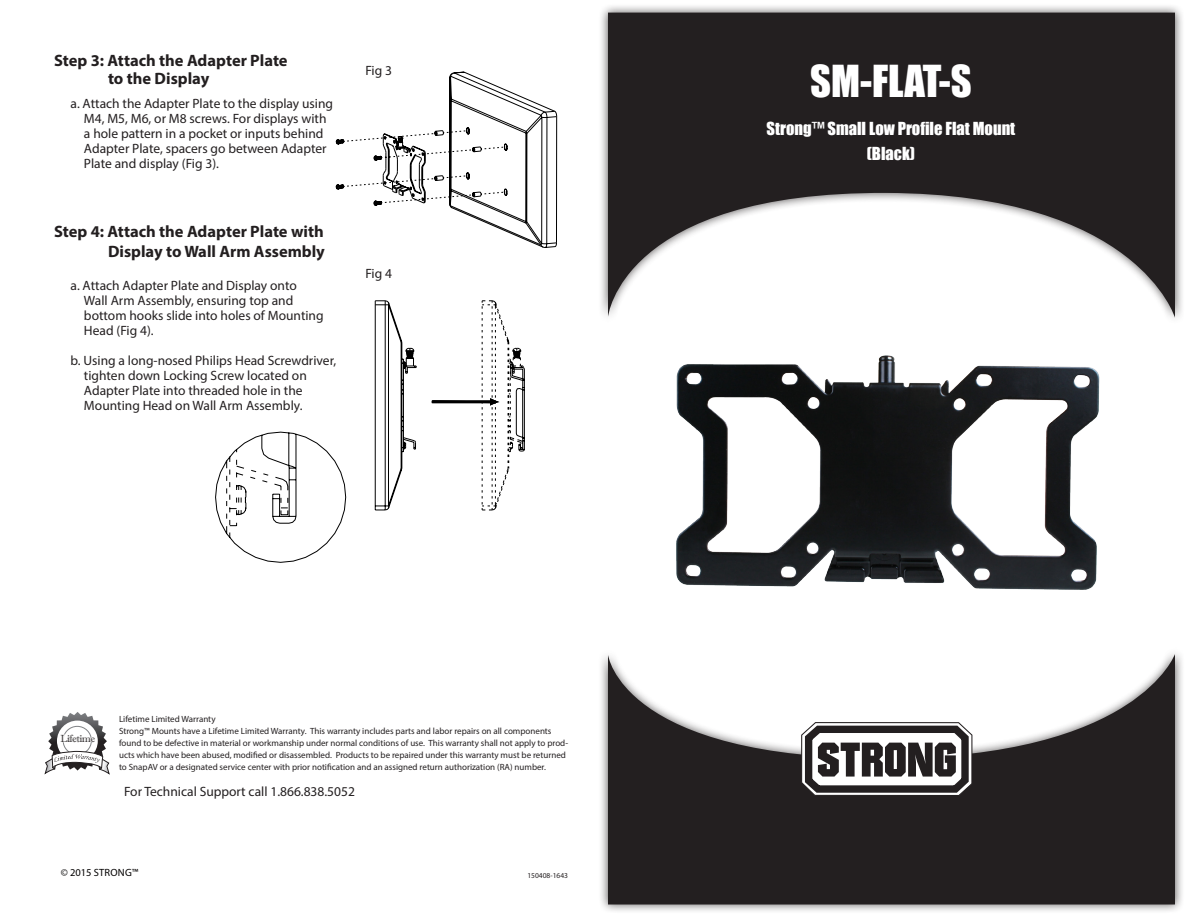
<style>
.page{position:relative;width:1188px;height:918px;background:#fff}
.page>*{position:absolute;margin:0;border:0;box-sizing:border-box;transform-origin:0 0}
.t1{font:40.5px "Impact";color:#fff}
.t2{font:700 16.5px/18px "Myriad Pro";color:#231f20}
.t3{font:16.5px/25.8px "Impact";color:#fff;text-align:center}
.t4{font:13.5px/15px "Myriad Pro";color:#231f20}
.t5{font:10.5px "Myriad Pro";letter-spacing:.015em;color:#030000}
.t6{font:10.35px "Imprint MT Shadow";letter-spacing:-.04em;color:#231f20}
.t7{font:9px/12px "Myriad Pro";color:#231f20}
.t8{font:7.5px "Myriad Pro";color:#231f20}
</style>
<div class="page">
<div style="left:598px;top:646px;width:587px;height:268px;background:#231f20;opacity:.75"></div>
<svg style="left:608px;top:654px;width:567px;height:250px;fill:#231f20"></svg>
<svg style="left:801px;top:719px;width:172px;height:78px"></svg>
<svg style="left:45px;top:712px;width:64px;height:62px"></svg>
<div style="left:598px;top:3px;width:587px;height:322px;background:#231f20;opacity:.75"></div>
<svg style="left:608px;top:13px;width:567px;height:305px;fill:#231f20"></svg>
<img style="left:632px;top:282px;width:488px;height:308px">
<svg style="left:215px;top:432px;width:131px;height:131px"></svg>
<svg style="left:336px;top:72px;width:221px;height:176px"></svg>
<svg style="left:375px;top:300px;width:150px;height:210px"></svg>
<p class="t2" style="left:108px;top:51px;width:181px;text-indent:-54px">Step 3: Attach the Adapter Plate to the Display</p>
<p class="t4" style="left:84px;top:96px;width:251px;text-indent:-14px">a. Attach the Adapter Plate to the display using M4, M5, M6, or M8 screws. For displays with a hole pattern in a pocket or inputs behind Adapter Plate, spacers go between Adapter Plate and display (Fig 3).</p>
<p class="t2" style="left:54px;top:222px;width:272px;line-height:19.5px;text-align:right">Step 4: Attach the Adapter Plate with<br>Display to Wall Arm Assembly</p>
<p class="t4" style="left:84px;top:278px;width:241px;text-indent:-14px">a. Attach Adapter Plate and Display onto<br>Wall Arm Assembly, ensuring top and bottom hooks slide into holes of Mounting<br>Head (Fig 4).</p>
<p class="t4" style="left:84px;top:353px;width:254px;text-indent:-14px">b. Using a long-nosed Philips Head Screwdriver, tighten down Locking Screw located on Adapter Plate into threaded hole in the Mounting Head on Wall Arm Assembly.</p>
<p class="t4" style="left:365px;top:63px;width:28px">Fig 3</p>
<p class="t4" style="left:365px;top:265px;width:28px">Fig 4</p>
<p class="t6" style="left:60px;top:732px;width:36px">Lifetime</p>
<p class="t7" style="left:119px;top:713px;width:98px">Lifetime Limited Warranty</p>
<p class="t7" style="left:119px;top:725px;width:451px">Strong™ Mounts have a Lifetime Limited Warranty. This warranty includes parts and labor repairs on all components found to be defective in material or workmanship under normal conditions of use. This warranty shall not apply to prod&shy;ucts which have been abused, modified or disassembled. Products to be repaired under this warranty must be returned to SnapAV or a designated service center with prior notification and an assigned return authorization (RA) number.</p>
<p class="t4" style="left:124px;top:784px;width:232px">For Technical Support call 1.866.838.5052</p>
<p class="t5" style="left:61px;top:866px;width:79px">© 2015 STRONG™</p>
<p class="t8" style="left:527px;top:871px;width:42px">150408-1643</p>
<p class="t1" style="left:810px;top:50px;width:163px">SM-FLAT-S</p>
<p class="t3" style="left:767px;top:115px;width:250px">Strong™ Small Low Profile Flat Mount (Black)</p>
</div>
